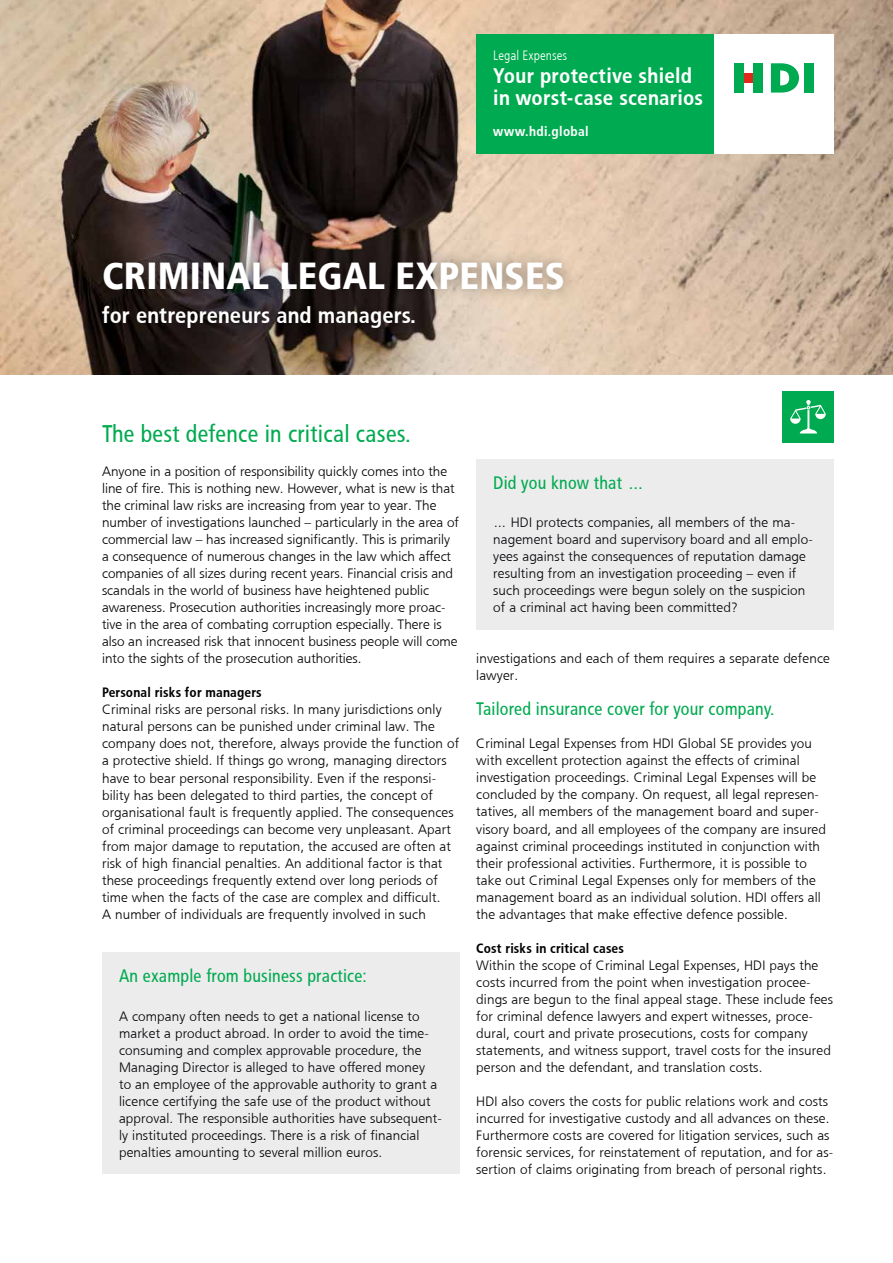
<style>
.page{position:relative;width:893px;height:1263px;background:#fff}
.page>*{position:absolute;margin:0;border:0;box-sizing:border-box;transform-origin:0 0}
.t1{font:37.5px "HDI Gerling Sans Cond Black";letter-spacing:.005em;color:#fff}
.t2{font:24px "HDI Gerling Sans Cond Regular";letter-spacing:.01em;color:#00aa50}
.t3{font:22.5px "HDI Gerling Sans Cond Bold";letter-spacing:.005em;color:#fff}
.t4{font:21px/22.5px "HDI Gerling Sans Cond Bold";letter-spacing:.01em;color:#fff}
.t5{font:18px "HDI Gerling Sans Cond Regular";letter-spacing:.01em;color:#00aa50}
.t6{font:13.5px/17px "HDI Gerling Sans Light";letter-spacing:.01em;color:#000}
.t7{font:13.5px/17px "HDI Gerling Sans Light";letter-spacing:.01em;color:#010206}
.t8{font:13.5px "HDI Gerling Sans Cond Bold";letter-spacing:.01em;color:#000}
.t9{font:13.5px "HDI Gerling Sans Cond Bold";letter-spacing:.025em;color:#fff}
.t10{font:13.5px "HDI Gerling Sans Cond Light";color:#fff}
</style>
<div class="page">
<img style="left:0;top:0;width:893px;height:374px">
<div style="left:90px;top:248px;width:487px;height:94px;background:#000;opacity:.4"></div>
<div style="left:476px;top:34px;width:238px;height:119px;background:#00aa50"></div>
<div style="left:714px;top:34px;width:119px;height:119px;background:#fff"></div>
<div style="left:744px;top:73px;width:9px;height:10px;background:#dd2a1b"></div>
<svg style="left:771px;top:63px;width:28px;height:30px"></svg>
<div style="left:804px;top:63px;width:10px;height:30px;background:#00aa50"></div>
<div style="left:753px;top:63px;width:10px;height:30px;background:#00aa50"></div>
<div style="left:734px;top:63px;width:10px;height:30px;background:#00aa50"></div>
<div style="left:782px;top:391px;width:51px;height:51px;background:#00aa50"></div>
<svg style="left:790px;top:400px;width:36px;height:33px"></svg>
<div style="left:102px;top:952px;width:357px;height:222px;background:#ececec"></div>
<div style="left:476px;top:459px;width:357px;height:170px;background:#ececec"></div>
<p class="t10" style="left:493px;top:48px;width:75px">Legal Expenses</p>
<h3 class="t4" style="left:493px;top:65px;width:211px">Your protective shield in worst-case scenarios</h3>
<p class="t9" style="left:493px;top:124px;width:97px">www.hdi.global</p>
<h1 class="t1" style="left:102px;top:253px;width:464px">CRIMINAL LEGAL EXPENSES</h1>
<h3 class="t3" style="left:102px;top:302px;width:315px">for entrepreneurs and managers.</h3>
<h2 class="t2" style="left:102px;top:420px;width:310px">The best defence in critical cases.</h2>
<p class="t6" style="left:102px;top:463px;width:359px">Anyone in a position of responsibility quickly comes into the line of fire. This is nothing new. However, what is new is that the criminal law risks are increasing from year to year. The number of investigations launched – particularly in the area of commercial law – has increased significantly. This is primarily a consequence of numerous changes in the law which affect companies of all sizes during recent years. Financial crisis and scandals in the world of business have heightened public awareness. Prosecution authorities increasingly more proac&shy;tive in the area of combating corruption especially. There is also an increased risk that innocent business people will come into the sights of the prosecution authorities.</p>
<p class="t8" style="left:102px;top:685px;width:161px">Personal risks for managers</p>
<p class="t6" style="left:102px;top:701px;width:359px">Criminal risks are personal risks. In many jurisdictions only natural persons can be punished under criminal law. The company does not, therefore, always provide the function of a protective shield. If things go wrong, managing directors have to bear personal responsibility. Even if the responsi&shy;bility has been delegated to third parties, the concept of organisational fault is frequently applied. The consequences of criminal proceedings can become very unpleasant. Apart from major damage to reputation, the accused are often at risk of high financial penalties. An additional factor is that these proceedings frequently extend over long periods of time when the facts of the case are complex and difficult.<br>A number of individuals are frequently involved in such</p>
<h3 class="t5" style="left:119px;top:965px;width:249px">An example from business practice:</h3>
<p class="t7" style="left:119px;top:1007px;width:324px">A company often needs to get a national license to market a product abroad. In order to avoid the time&shy;consuming and complex approvable procedure, the Managing Director is alleged to have offered money<br>to an employee of the approvable authority to grant a licence certifying the safe use of the product without approval. The responsible authorities have subsequent&shy;ly instituted proceedings. There is a risk of financial penalties amounting to several million euros.</p>
<h3 class="t5" style="left:493px;top:472px;width:153px">Did you know that …</h3>
<p class="t7" style="left:493px;top:514px;width:321px">… HDI protects companies, all members of the ma&shy;nagement board and supervisory board and all emplo&shy;yees against the consequences of reputation damage resulting from an investigation proceeding – even if such proceedings were begun solely on the suspicion of a criminal act having been committed?</p>
<p class="t6" style="left:476px;top:650px;width:355px">investigations and each of them requires a separate defence lawyer.</p>
<h3 class="t5" style="left:476px;top:698px;width:300px">Tailored insurance cover for your company.</h3>
<p class="t6" style="left:476px;top:735px;width:351px">Criminal Legal Expenses from HDI Global SE provides you with excellent protection against the effects of criminal investigation proceedings. Criminal Legal Expenses will be concluded by the company. On request, all legal represen&shy;tatives, all members of the management board and super&shy;visory board, and all employees of the company are insured against criminal proceedings instituted in conjunction with their professional activities. Furthermore, it is possible to take out Criminal Legal Expenses only for members of the management board as an individual solution. HDI offers all the advantages that make effective defence possible.</p>
<p class="t8" style="left:476px;top:940px;width:149px">Cost risks in critical cases</p>
<p class="t6" style="left:476px;top:956px;width:358px">Within the scope of Criminal Legal Expenses, HDI pays the costs incurred from the point when investigation procee&shy;dings are begun to the final appeal stage. These include fees for criminal defence lawyers and expert witnesses, proce&shy;dural, court and private prosecutions, costs for company statements, and witness support, travel costs for the insured person and the defendant, and translation costs.</p>
<p class="t6" style="left:476px;top:1093px;width:359px">HDI also covers the costs for public relations work and costs incurred for investigative custody and all advances on these.<br>Furthermore costs are covered for litigation services, such as forensic services, for reinstatement of reputation, and for as&shy;sertion of claims originating from breach of personal rights.</p>
</div>
